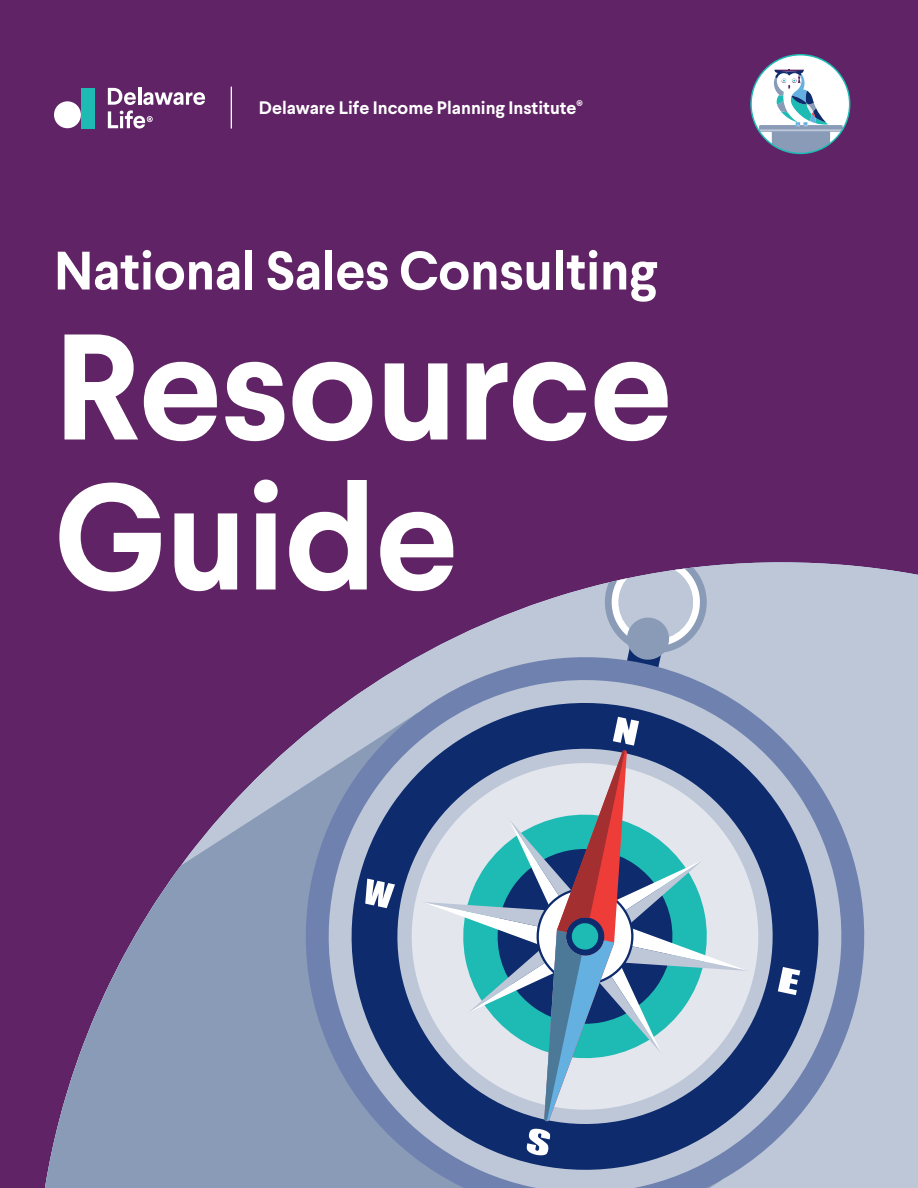
<style>
.page{position:relative;width:918px;height:1188px;background:#602365}
.page>*{position:absolute;margin:0;border:0;box-sizing:border-box;transform-origin:0 0}
.t1{font:700 150px/150px "Larsseit";letter-spacing:-.01em;color:#fff}
.t2{font:700 54px "Larsseit";letter-spacing:-.01em;color:#fff}
.t3{font:700 18px "Larsseit";color:#fff}
</style>
<div class="page">
<svg style="left:436px;top:562px;width:482px;height:626px;fill:#bec7d8"></svg>
<svg style="left:45px;top:756px;width:235px;height:432px;fill:#8a9bb8"></svg>
<svg style="left:600px;top:562px;width:111px;height:85px;background:#acacc5"></svg>
<svg style="left:280px;top:647px;width:610px;height:541px;background:#9ca1be"></svg>
<svg style="left:327px;top:678px;width:516px;height:510px;background:#9faac6"></svg>
<svg style="left:350px;top:701px;width:470px;height:471px;background:#6a7da6"></svg>
<svg style="left:396px;top:747px;width:378px;height:378px;background:#5a6f9c"></svg>
<svg style="left:410px;top:762px;width:350px;height:349px;background:#7486ab"></svg>
<svg style="left:527px;top:1129px;width:23px;height:26px"></svg>
<svg style="left:365px;top:879px;width:30px;height:29px"></svg>
<svg style="left:778px;top:967px;width:22px;height:28px"></svg>
<svg style="left:423px;top:717px;width:325px;height:404px;background:#88a4b9"></svg>
<div style="left:751px;top:55px;width:99px;height:98px;background:#fff;border-radius:50%"></div>
<svg style="left:757px;top:69px;width:88px;height:84px"></svg>
<div style="left:750px;top:54px;width:100px;height:100px;border:2px solid #1dbbb3;border-radius:50%"></div>
<hr style="left:231px;top:87px;width:1px;height:42px;background:#fff">
<div style="left:81px;top:88px;width:13px;height:40px;background:#1dbbb3"></div>
<hr style="left:138px;top:87px;width:3px;height:18px;background:#fff">
<div style="left:54px;top:101px;width:27px;height:27px;background:#fff;border-radius:50%"></div>
<svg style="left:108px;top:88px;width:97px;height:41px"></svg>
<p class="t3" style="left:259px;top:96px;width:326px">Delaware Life Income Planning Institute<sup>®</sup></p>
<p class="t2" style="left:54px;top:235px;width:605px">National Sales Consulting</p>
<p class="t1" style="left:54px;top:311px;width:620px">Resource<br>Guide</p>
</div>
